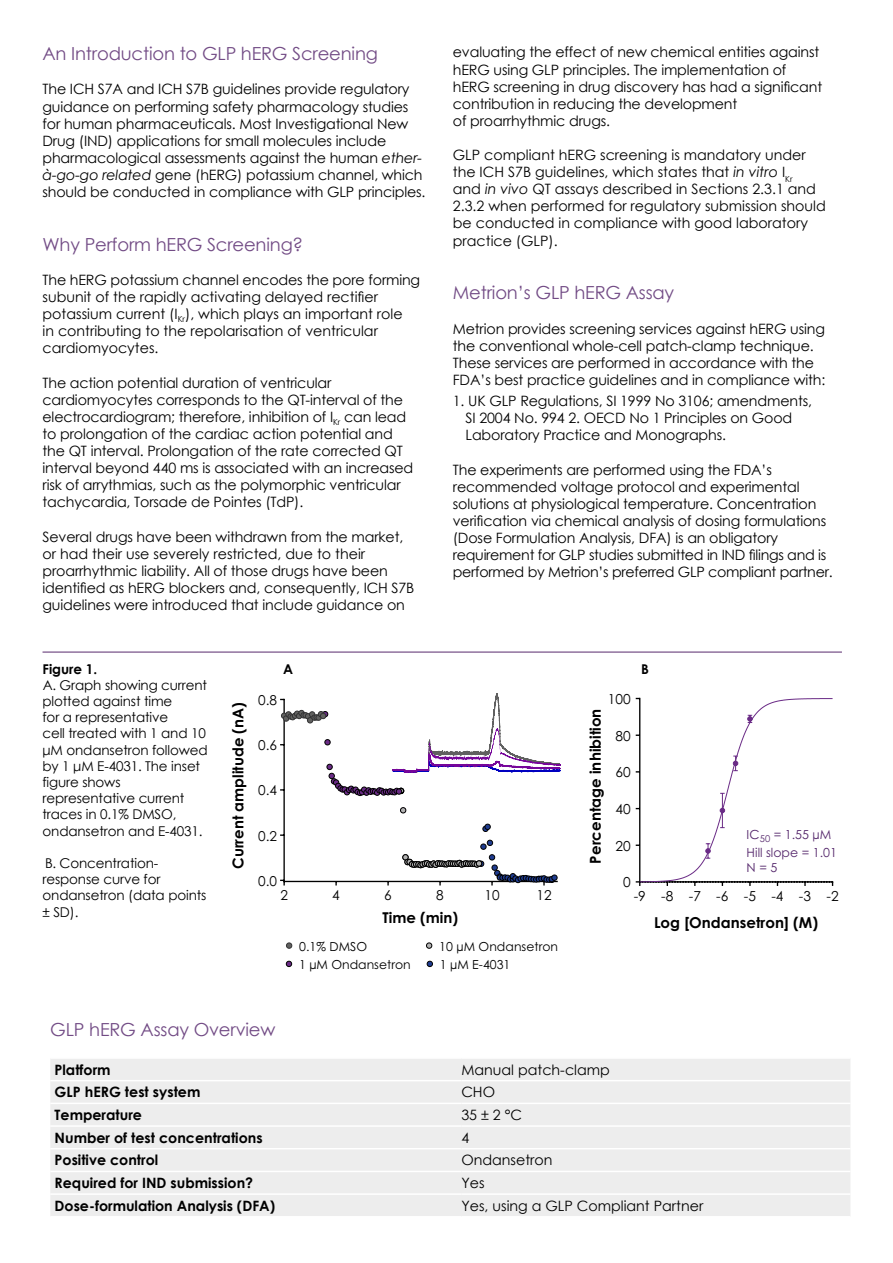
<style>
.page{position:relative;width:893px;height:1263px;background:#fff}
.page>*{position:absolute;margin:0;border:0;box-sizing:border-box;transform-origin:0 0}
.t1{font:18px "Century Gothic";letter-spacing:-.01em;color:#724b85}
.t2{font:700 15px "Century Gothic";color:#000}
.t3{font:14.25px/17.1px "Century Gothic";letter-spacing:-.01em;color:#000}
.t4{font:700 14.25px "Century Gothic";color:#000}
.t5{font:13.8px "Century Gothic";letter-spacing:.005em;color:#000}
.t6{font:13.65px "Century Gothic";color:#000}
.t7{font:13.5px/16.2px "Century Gothic";letter-spacing:-.01em;color:#000}
.t8{font:700 13.5px "Century Gothic";color:#000}
.t9{font:12.45px/18.3px "Century Gothic";color:#000}
.t10{font:12.45px/17.5px "Century Gothic";color:#55286c}
.s1{font-style:italic}
</style>
<div class="page">
<div style="left:50px;top:1059px;width:800px;height:157px;background:#ededed"></div>
<hr style="left:50px;top:1080px;width:411px;height:1px;background:#fff">
<hr style="left:461px;top:1080px;width:389px;height:1px;background:#fff">
<hr style="left:50px;top:1102px;width:411px;height:2px;background:#fff">
<hr style="left:461px;top:1102px;width:389px;height:2px;background:#fff">
<hr style="left:50px;top:1125px;width:411px;height:2px;background:#fff">
<hr style="left:461px;top:1125px;width:389px;height:2px;background:#fff">
<hr style="left:50px;top:1148px;width:411px;height:1px;background:#fff">
<hr style="left:461px;top:1148px;width:389px;height:1px;background:#fff">
<hr style="left:50px;top:1171px;width:411px;height:1px;background:#fff">
<hr style="left:461px;top:1171px;width:389px;height:1px;background:#fff">
<hr style="left:50px;top:1193px;width:411px;height:2px;background:#fff">
<hr style="left:461px;top:1193px;width:389px;height:2px;background:#fff">
<hr style="left:43px;top:652px;width:799px;height:1px;background:#57296d">
<svg style="left:286px;top:943px;width:6px;height:5px"></svg>
<svg style="left:286px;top:961px;width:6px;height:6px"></svg>
<svg style="left:426px;top:943px;width:6px;height:5px"></svg>
<svg style="left:427px;top:961px;width:6px;height:6px"></svg>
<svg style="left:280px;top:651px;width:281px;height:234px"></svg>
<svg style="left:636px;top:698px;width:197px;height:188px"></svg>
<p class="t1" style="left:43px;top:47px;width:337px">An Introduction to GLP hERG Screening</p>
<p class="t3" style="left:43px;top:82px;width:385px">The ICH S7A and ICH S7B guidelines provide regulatory guidance on performing safety pharmacology studies for human pharmaceuticals. Most Investigational New Drug (IND) applications for small molecules include pharmacological assessments against the human <span class="s1">ether&shy;à-go-go related</span> gene (hERG) potassium channel, which should be conducted in compliance with GLP principles.</p>
<p class="t1" style="left:43px;top:237px;width:262px">Why Perform hERG Screening?</p>
<p class="t3" style="left:43px;top:273px;width:379px">The hERG potassium channel encodes the pore forming subunit of the rapidly activating delayed recti昀椀er potassium current (I<sub>Kr</sub>), which plays an important role<br>in contributing to the repolarisation of ventricular cardiomyocytes.</p>
<p class="t3" style="left:43px;top:375px;width:372px">The action potential duration of ventricular cardiomyocytes corresponds to the QT-interval of the electrocardiogram; therefore, inhibition of I<sub>Kr</sub> can lead to prolongation of the cardiac action potential and the QT interval. Prolongation of the rate corrected QT interval beyond 440 ms is associated with an increased risk of arrythmias, such as the polymorphic ventricular tachycardia, Torsade de Pointes (TdP).</p>
<p class="t3" style="left:43px;top:529px;width:373px">Several drugs have been withdrawn from the market, or had their use severely restricted, due to their proarrhythmic liability. All of those drugs have been identi昀椀ed as hERG blockers and, consequently, ICH S7B guidelines were introduced that include guidance on</p>
<p class="t3" style="left:453px;top:45px;width:371px">evaluating the effect of new chemical entities against hERG using GLP principles. The implementation of hERG screening in drug discovery has had a signi昀椀cant contribution in reducing the development<br>of proarrhythmic drugs.</p>
<p class="t3" style="left:453px;top:148px;width:374px">GLP compliant hERG screening is mandatory under the ICH S7B guidelines, which states that <span class="s1">in vitro</span> I<sub>Kr<br></sub>and <span class="s1">in vivo</span> QT assays described in Sections 2.3.1 and 2.3.2 when performed for regulatory submission should be conducted in compliance with good laboratory practice (GLP).</p>
<p class="t1" style="left:453px;top:286px;width:223px">Metrion’s GLP hERG Assay</p>
<p class="t3" style="left:453px;top:321px;width:374px">Metrion provides screening services against hERG using the conventional whole-cell patch-clamp technique.<br>These services are performed in accordance with the FDA’s best practice guidelines and in compliance with:</p>
<p class="t3" style="left:466px;top:394px;width:348px;text-indent:-13px">1. UK GLP Regulations, SI 1999 No 3106; amendments,<br>SI 2004 No. 994 2. OECD No 1 Principles on Good<br>Laboratory Practice and Monographs.</p>
<p class="t3" style="left:453px;top:462px;width:381px">The experiments are performed using the FDA’s recommended voltage protocol and experimental solutions at physiological temperature. Concentration veri昀椀cation via chemical analysis of dosing formulations (Dose Formulation Analysis, DFA) is an obligatory requirement for GLP studies submitted in IND 昀椀lings and is performed by Metrion’s preferred GLP compliant partner.</p>
<p class="t8" style="left:43px;top:663px;width:56px">Figure 1.</p>
<p class="t7" style="left:43px;top:676px;width:167px">A. Graph showing current plotted against time<br>for a representative<br>cell treated with 1 and 10 μM ondansetron followed by 1 μM E-4031. The inset figure shows representative current traces in 0.1% DMSO, ondansetron and E-4031.</p>
<p class="t7" style="left:43px;top:855px;width:165px">B. Concentration&shy;response curve for ondansetron (data points ± SD).</p>
<p class="t2" style="left:232px;top:869px;width:168px;rotate:-90deg">Current amplitude (nA)</p>
<p class="t8" style="left:283px;top:663px;width:11px">A</p>
<p class="t8" style="left:641px;top:663px;width:9px">B</p>
<p class="t6" style="left:258px;top:692px;width:20px">0.8</p>
<p class="t6" style="left:258px;top:737px;width:20px">0.6</p>
<p class="t6" style="left:258px;top:783px;width:20px">0.4</p>
<p class="t6" style="left:258px;top:828px;width:20px">0.2</p>
<p class="t6" style="left:258px;top:873px;width:20px">0.0</p>
<p class="t6" style="left:280px;top:887px;width:9px">2</p>
<p class="t6" style="left:332px;top:887px;width:9px">4</p>
<p class="t6" style="left:384px;top:887px;width:9px">6</p>
<p class="t6" style="left:436px;top:887px;width:9px">8</p>
<p class="t6" style="left:484px;top:887px;width:17px">10</p>
<p class="t6" style="left:536px;top:887px;width:17px">12</p>
<p class="t2" style="left:383px;top:912px;width:77px">Time (min)</p>
<p class="t9" style="left:299px;top:938px;width:113px">0.1% DMSO<br>1 µM Ondansetron</p>
<p class="t9" style="left:439px;top:938px;width:120px">10 µM Ondansetron<br>1 µM E-4031</p>
<p class="t5" style="left:608px;top:693px;width:24px">100</p>
<p class="t2" style="left:590px;top:863px;width:156px;rotate:-90deg">Percentage inhibition</p>
<p class="t5" style="left:615px;top:730px;width:17px">80</p>
<p class="t5" style="left:615px;top:767px;width:17px">60</p>
<p class="t5" style="left:615px;top:804px;width:17px">40</p>
<p class="t5" style="left:615px;top:840px;width:17px">20</p>
<p class="t5" style="left:623px;top:877px;width:9px">0</p>
<p class="t10" style="left:747px;top:827px;width:92px">IC<sub>50</sub> = 1.55 µM<br>Hill slope = 1.01</p>
<p class="t10" style="left:747px;top:859px;width:32px">N = 5</p>
<p class="t5" style="left:634px;top:890px;width:206px">-9 -8 -7 -6 -5 -4 -3 -2</p>
<p class="t2" style="left:654px;top:917px;width:166px">Log [Ondansetron] (M)</p>
<p class="t1" style="left:50px;top:1023px;width:227px">GLP hERG Assay Overview</p>
<p class="t4" style="left:55px;top:1064px;width:58px">Platform</p>
<p class="t3" style="left:461px;top:1062px;width:150px">Manual patch-clamp</p>
<p class="t4" style="left:55px;top:1087px;width:147px">GLP hERG test system</p>
<p class="t3" style="left:461px;top:1085px;width:35px">CHO</p>
<p class="t4" style="left:55px;top:1109px;width:89px">Temperature</p>
<p class="t3" style="left:461px;top:1107px;width:62px">35 ± 2 °C</p>
<p class="t4" style="left:55px;top:1132px;width:210px">Number of test concentrations</p>
<p class="t3" style="left:461px;top:1130px;width:9px">4</p>
<p class="t4" style="left:55px;top:1155px;width:105px">Positive control</p>
<p class="t3" style="left:461px;top:1153px;width:93px">Ondansetron</p>
<p class="t4" style="left:55px;top:1177px;width:200px">Required for IND submission?</p>
<p class="t3" style="left:461px;top:1176px;width:25px">Yes</p>
<p class="t4" style="left:55px;top:1200px;width:222px">Dose-formulation Analysis (DFA)</p>
<p class="t3" style="left:461px;top:1198px;width:243px">Yes, using a GLP Compliant Partner</p>
</div>
